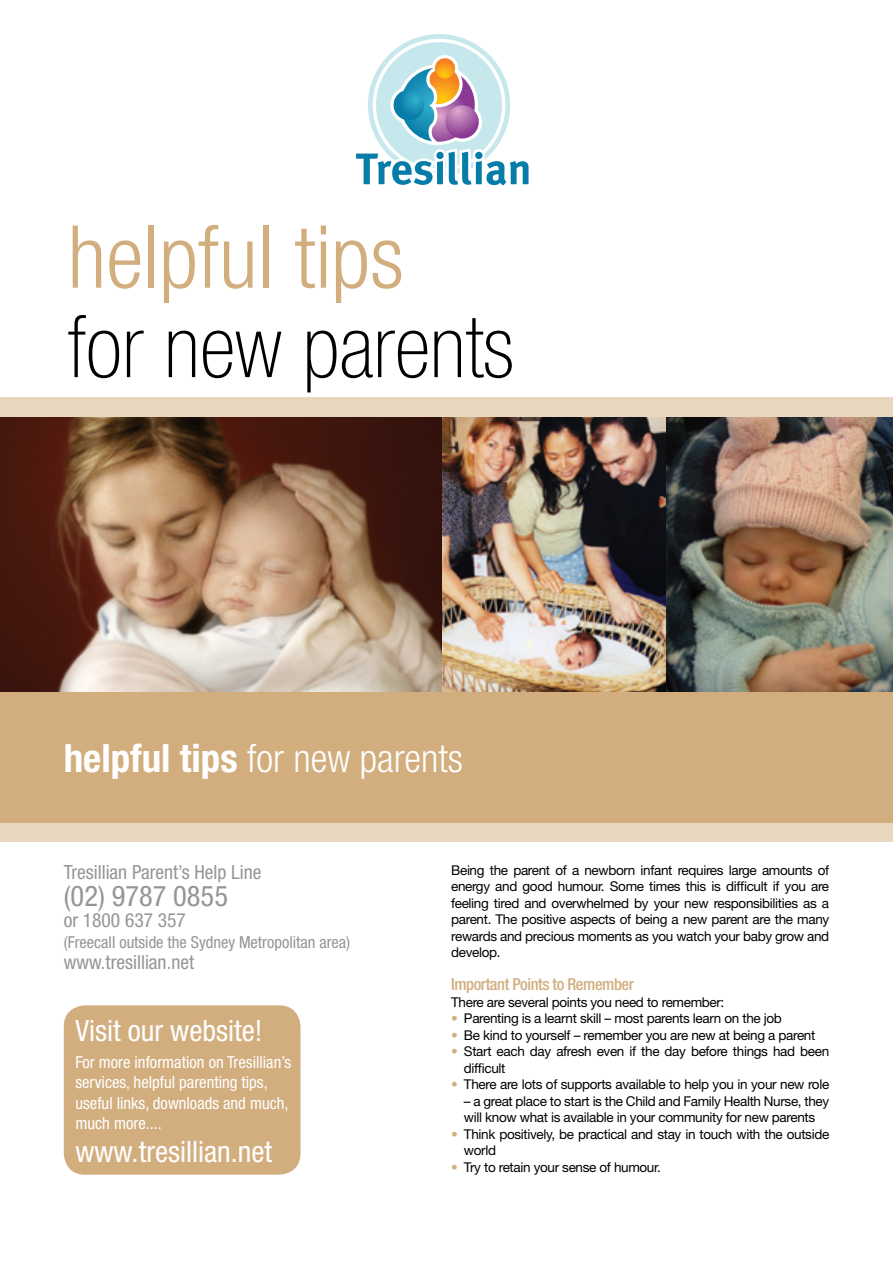
<style>
.page{position:relative;width:893px;height:1263px;background:#fff}
.page>*{position:absolute;margin:0;border:0;box-sizing:border-box;transform-origin:0 0}
.t1{font:100 condensed 87px "Helvetica Neue";color:#000}
.t2{font:300 condensed 87px "Helvetica Neue";color:#d2ae7e}
.t3{font:300 condensed 39px "Helvetica Neue";color:#fff}
.t4{font:condensed 29.4px "Helvetica Neue";color:#fff}
.t5{font:condensed 28.5px "Helvetica Neue";color:#939598}
.t6{font:condensed 19.5px "Helvetica Neue";color:#939598}
.t7{font:condensed 16.65px/20.5px "Helvetica Neue";color:#fff}
.t8{font:condensed 16.5px "Helvetica Neue";color:#939598}
.t9{font:500 condensed 16.5px "Helvetica Neue";letter-spacing:-.025em;color:#d2ae7e}
.t10{font:13.5px/16.5px "Helvetica Neue";letter-spacing:-.025em;color:#000}
.s1{font-weight:700}
.s2{color:#d2ae7e}
</style>
<div class="page">
<div style="left:0;top:398px;width:893px;height:444px;background:#e8d6be"></div>
<img style="left:0;top:417px;width:442px;height:275px">
<img style="left:665px;top:417px;width:228px;height:275px">
<img style="left:442px;top:417px;width:223px;height:275px">
<div style="left:0;top:692px;width:893px;height:130px;background:#d2ae7e"></div>
<div style="left:64px;top:1005px;width:236px;height:170px;background:#d2ae7e;border-radius:21px"></div>
<svg style="left:356px;top:34px;width:173px;height:152px"></svg>
<h1 class="t2" style="left:68px;top:207px;width:338px">helpful tips</h1>
<h1 class="t1" style="left:68px;top:298px;width:448px">for new parents</h1>
<h2 class="t3" style="left:64px;top:736px;width:401px"><span class="s1">helpful tips</span> for new parents</h2>
<h3 class="t6" style="left:64px;top:861px;width:199px">Tresillian Parent’s Help Line</h3>
<h3 class="t5" style="left:64px;top:880px;width:166px">(02) 9787 0855</h3>
<h3 class="t6" style="left:64px;top:909px;width:124px">or 1800 637 357</h3>
<p class="t8" style="left:64px;top:933px;width:288px">(Freecall outside the Sydney Metropolitan area)</p>
<h3 class="t6" style="left:64px;top:951px;width:132px">www.tresillian.net</h3>
<h3 class="t4" style="left:75px;top:1013px;width:188px">Visit our website!</h3>
<p class="t7" style="left:75px;top:1051px;width:217px">For more information on Tresillian’s services, helpful parenting tips, useful links, downloads and much, much more....</p>
<h3 class="t4" style="left:75px;top:1134px;width:198px">www.tresillian.net</h3>
<p class="t10" style="left:451px;top:861px;width:380px;text-align:justify">Being the parent of a newborn infant requires large amounts of energy and good humour. Some times this is difficult if you are feeling tired and overwhelmed by your new responsibilities as a parent. The positive aspects of being a new parent are the many rewards and precious moments as you watch your baby grow and develop.</p>
<p class="t9" style="left:451px;top:974px;width:184px">Important Points to Remember</p>
<p class="t10" style="left:451px;top:993px;width:275px">There are several points you need to remember:</p>
<p class="t10" style="left:451px;top:1010px;width:332px"><span class="s2">•</span> Parenting is a learnt skill – most parents learn on the job</p>
<p class="t10" style="left:451px;top:1026px;width:366px"><span class="s2">•</span> Be kind to yourself – remember you are new at being a parent</p>
<p class="t10" style="left:464px;top:1043px;width:367px;text-indent:-13px"><span class="s2">•</span> Start each day afresh even if the day before things had been difficult</p>
<p class="t10" style="left:451px;top:1076px;width:380px"><span class="s2">•</span> There are lots of supports available to help you in your new role</p>
<p class="t10" style="left:464px;top:1092px;width:367px">– a great place to start is the Child and Family Health Nurse, they will know what is available in your community for new parents</p>
<p class="t10" style="left:464px;top:1125px;width:367px;text-indent:-13px"><span class="s2">•</span> Think positively, be practical and stay in touch with the outside world</p>
<p class="t10" style="left:451px;top:1158px;width:211px"><span class="s2">•</span> Try to retain your sense of humour.</p>
</div>
